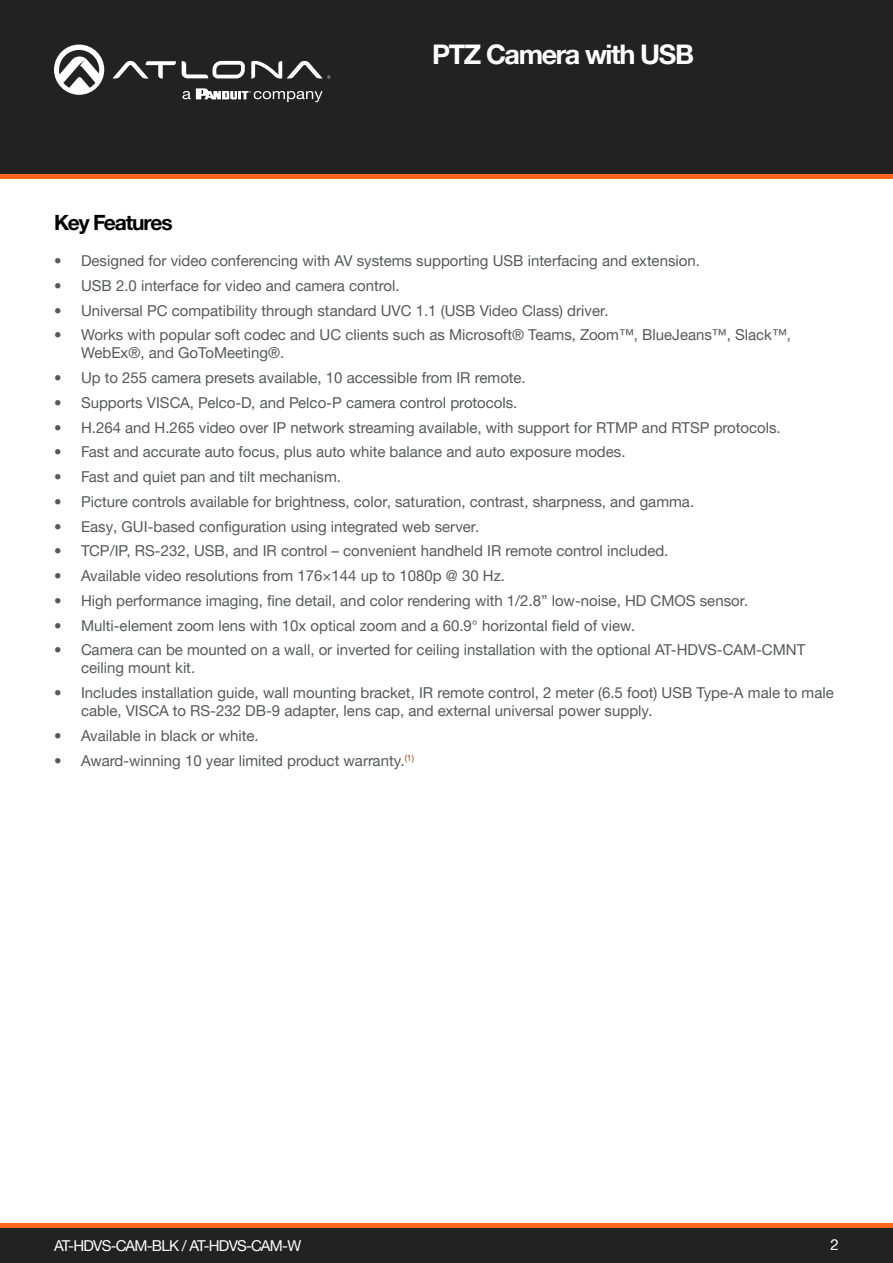
<style>
.page{position:relative;width:893px;height:1263px;background:#fff}
.page>*{position:absolute;margin:0;border:0;box-sizing:border-box;transform-origin:0 0}
.t1{font:700 27px "Helvetica Neue LTW1 G";letter-spacing:-.05em;color:#fff}
.Product_Type_First_P{font:700 21px "Helvetica Neue LTW1 G";letter-spacing:-.05em;color:#000}
.t2{font:15px/18px "Helvetica Neue LTW1 G";color:#57585a}
.t3{font:15px "Helvetica Neue LTW1 G";letter-spacing:-.05em;color:#fff}
</style>
<div class="page">
<div style="left:0;top:1227px;width:893px;height:36px;background:#222"></div>
<hr style="left:0;top:1223px;width:893px;height:4px;background:#ff661c">
<div style="left:0;top:0;width:893px;height:174px;background:#222"></div>
<hr style="left:0;top:174px;width:893px;height:4px;background:#ff661c">
<svg style="left:182px;top:61px;width:63px;height:17px"></svg>
<svg style="left:113px;top:61px;width:63px;height:18px"></svg>
<svg style="left:251px;top:61px;width:79px;height:18px"></svg>
<svg style="left:54px;top:45px;width:50px;height:50px"></svg>
<svg style="left:183px;top:88px;width:140px;height:14px"></svg>
<h1 class="t1" style="left:432px;top:38px;width:263px">PTZ Camera with USB</h1>
<p class="Product_Type_First_P" style="left:54px;top:209px;width:120px">Key Features</p>
<p class="t2" style="left:54px;top:252px;width:647px">• Designed for video conferencing with AV systems supporting USB interfacing and extension.</p>
<p class="t2" style="left:54px;top:276px;width:347px">• USB 2.0 interface for video and camera control.</p>
<p class="t2" style="left:54px;top:301px;width:556px">• Universal PC compatibility through standard UVC 1.1 (USB Video Class) driver.</p>
<p class="t2" style="left:81px;top:326px;width:712px;text-indent:-27px">• Works with popular soft codec and UC clients such as Microsoft® Teams, Zoom™, BlueJeans™, Slack™,<br>WebEx®, and GoToMeeting®.</p>
<p class="t2" style="left:54px;top:369px;width:473px">• Up to 255 camera presets available, 10 accessible from IR remote.</p>
<p class="t2" style="left:54px;top:393px;width:465px">• Supports VISCA, Pelco-D, and Pelco-P camera control protocols.</p>
<p class="t2" style="left:54px;top:418px;width:728px">• H.264 and H.265 video over IP network streaming available, with support for RTMP and RTSP protocols.</p>
<p class="t2" style="left:54px;top:443px;width:573px">• Fast and accurate auto focus, plus auto white balance and auto exposure modes.</p>
<p class="t2" style="left:54px;top:468px;width:288px">• Fast and quiet pan and tilt mechanism.</p>
<p class="t2" style="left:54px;top:492px;width:642px">• Picture controls available for brightness, color, saturation, contrast, sharpness, and gamma.</p>
<p class="t2" style="left:54px;top:517px;width:427px">• Easy, GUI-based configuration using integrated web server.</p>
<p class="t2" style="left:54px;top:542px;width:616px">• TCP/IP, RS-232, USB, and IR control – convenient handheld IR remote control included.</p>
<p class="t2" style="left:54px;top:567px;width:453px">• Available video resolutions from 176×144 up to 1080p @ 30 Hz.</p>
<p class="t2" style="left:54px;top:591px;width:696px">• High performance imaging, fine detail, and color rendering with 1/2.8” low-noise, HD CMOS sensor.</p>
<p class="t2" style="left:54px;top:616px;width:583px">• Multi-element zoom lens with 10x optical zoom and a 60.9° horizontal field of view.</p>
<p class="t2" style="left:81px;top:641px;width:726px;text-indent:-27px">• Camera can be mounted on a wall, or inverted for ceiling installation with the optional AT-HDVS-CAM-CMNT ceiling mount kit.</p>
<p class="t2" style="left:81px;top:684px;width:754px;text-indent:-27px">• Includes installation guide, wall mounting bracket, IR remote control, 2 meter (6.5 foot) USB Type-A male to male cable, VISCA to RS-232 DB-9 adapter, lens cap, and external universal power supply.</p>
<p class="t2" style="left:54px;top:726px;width:206px">• Available in black or white.</p>
<p class="t2" style="left:54px;top:751px;width:362px">• Award-winning 10 year limited product warranty.<sup>(1)</sup></p>
<p class="t3" style="left:54px;top:1236px;width:249px">AT-HDVS-CAM-BLK / AT-HDVS-CAM-W</p>
<p class="t3" style="left:831px;top:1235px;width:10px">2</p>
</div>
